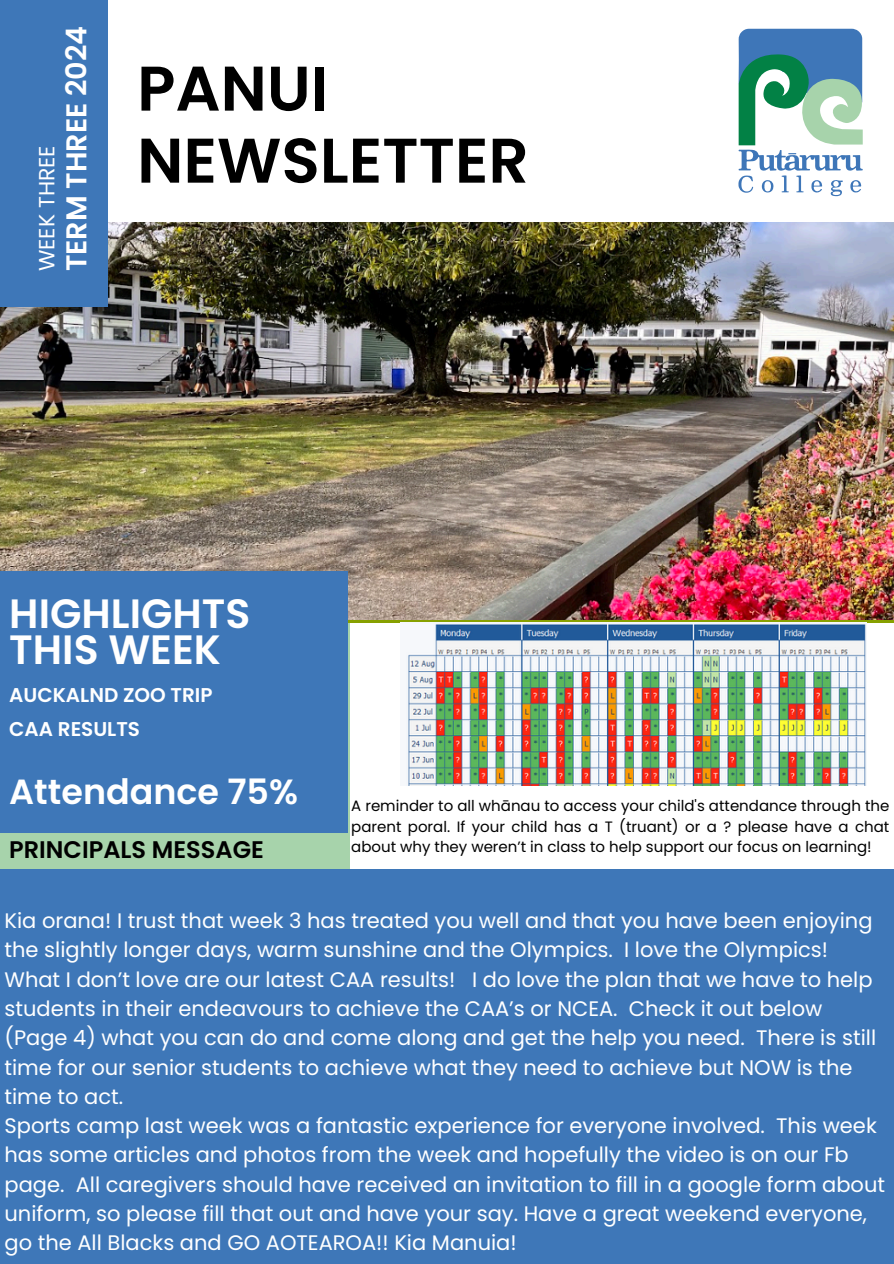
<style>
.page{position:relative;width:894px;height:1264px;background:#fff}
.page>*{position:absolute;margin:0;border:0;box-sizing:border-box;transform-origin:0 0}
.t1{font:600 63px/72px "Poppins";color:#000}
.t2{font:600 40.95px/36px "Poppins";color:#fff}
.t3{font:600 34.95px "Poppins";color:#fff}
.t4{font:600 28.65px "Poppins";color:#fff}
.t5{font:600 24px "Poppins";color:#000}
.t6{font:21.9px "Poppins";color:#fff}
.t7{font:21px/29.2px "Poppins";color:#fff}
.t8{font:600 19.95px "Poppins";color:#fff}
.t9{font:15px/20.2px "Poppins";color:#000;text-align:justify}
</style>
<div class="page">
<div style="left:0;top:513px;width:349px;height:380px;background:#a7d3ab"></div>
<img style="left:0;top:222px;width:893px;height:397px">
<div style="left:0;top:0;width:107px;height:306px;background:#3e77b8"></div>
<div style="left:0;top:570px;width:348px;height:262px;background:#3e77b8"></div>
<div style="left:0;top:869px;width:893px;height:394px;background:#3e77b8"></div>
<svg style="left:738px;top:29px;width:124px;height:167px"></svg>
<img style="left:406px;top:623px;width:460px;height:162px">
<p class="t6" style="left:31px;top:271px;width:127px;rotate:-90deg">WEEK THREE</p>
<h3 class="t4" style="left:56px;top:271px;width:247px;rotate:-90deg">TERM THREE 2024</h3>
<p class="t1" style="left:137px;top:53px;width:393px">PANUI<br>NEWSLETTER</p>
<p class="t2" style="left:9px;top:595px;width:242px">HIGHLIGHTS<br>THIS WEEK</p>
<p class="t8" style="left:9px;top:681px;width:205px">AUCKALND ZOO TRIP</p>
<h5 class="t8" style="left:9px;top:715px;width:132px">CAA RESULTS</h5>
<h1 class="t3" style="left:9px;top:767px;width:290px">Attendance 75%</h1>
<h2 class="t5" style="left:9px;top:832px;width:256px">PRINCIPALS MESSAGE</h2>
<p class="t9" style="left:351px;top:796px;width:539px">A reminder to all whānau to access your child's attendance through the parent poral. If your child has a T (truant) or a ? please have a chat about why they weren’t in class to help support our focus on learning!</p>
<h6 class="t7" style="left:4px;top:906px;width:872px">Kia orana! I trust that week 3 has treated you well and that you have been enjoying the slightly longer days, warm sunshine and the Olympics. I love the Olympics!<br>What I don’t love are our latest CAA results! I do love the plan that we have to help students in their endeavours to achieve the CAA’s or NCEA. Check it out below (Page 4) what you can do and come along and get the help you need. There is still time for our senior students to achieve what they need to achieve but NOW is the time to act.</h6>
<h4 class="t7" style="left:4px;top:1111px;width:881px">Sports camp last week was a fantastic experience for everyone involved. This week has some articles and photos from the week and hopefully the video is on our Fb page. All caregivers should have received an invitation to fill in a google form about uniform, so please fill that out and have your say. Have a great weekend everyone, go the All Blacks and GO AOTEAROA!! Kia Manuia!</h4>
</div>
